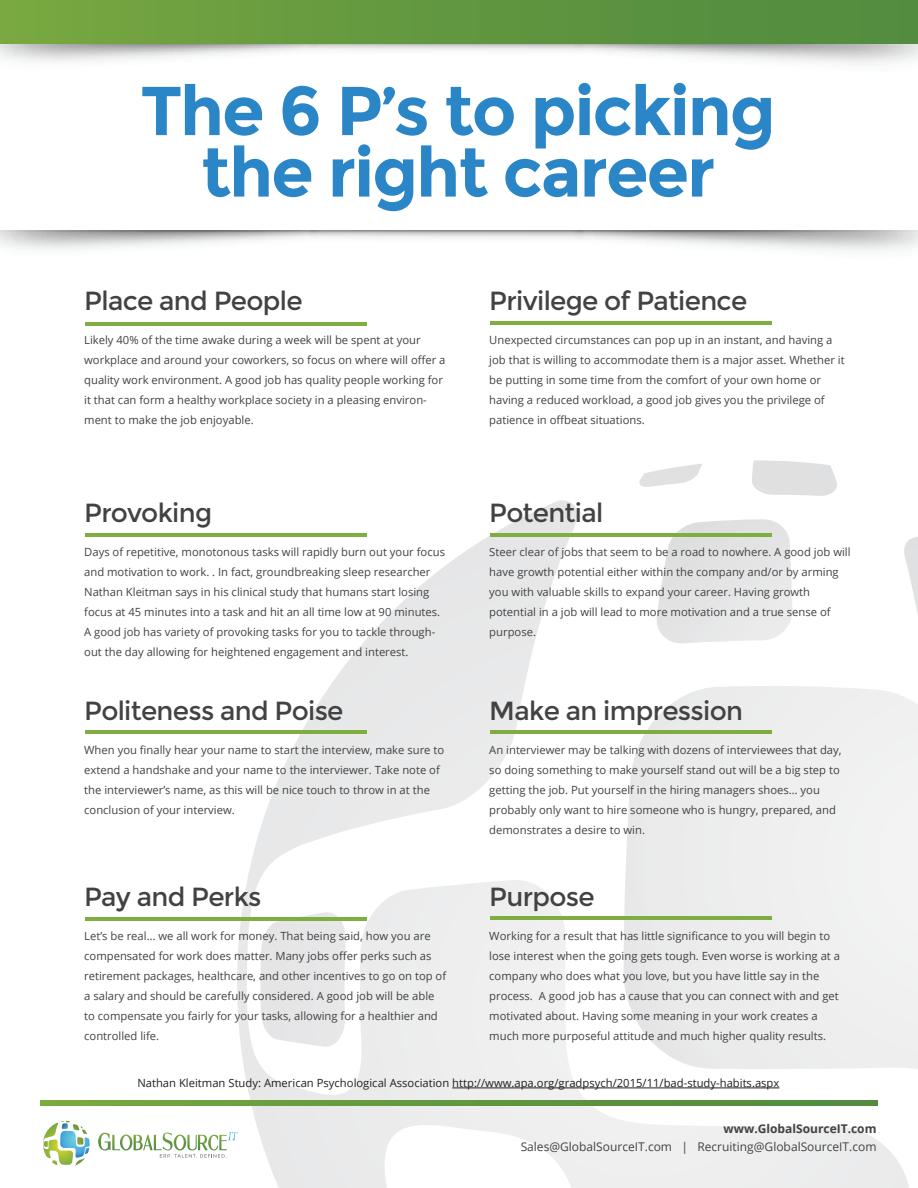
<style>
.page{position:relative;width:918px;height:1188px;background:#fff}
.page>*{position:absolute;margin:0;border:0;box-sizing:border-box;transform-origin:0 0}
.t1{font:700 69px/61.5px "Montserrat";letter-spacing:-.03em;color:#2a86c7;text-align:center}
.t2{font:26.25px "Montserrat";letter-spacing:-.025em;color:#434242}
.t3{font:12px "Open Sans";color:#434242}
.t4{font:700 12px "Open Sans";color:#434242}
.t5{font:11.25px/20px "Open Sans";color:#434242}
.t6{font:11.25px "Open Sans";color:#231f20}
</style>
<div class="page">
<div style="left:911px;top:701px;width:7px;height:368px;background:#f2f2f3"></div>
<svg style="left:237px;top:500px;width:674px;height:688px"></svg>
<svg style="left:260px;top:910px;width:86px;height:138px;background:#e9e9ea"></svg>
<svg style="left:639px;top:464px;width:63px;height:23px"></svg>
<svg style="left:901px;top:535px;width:17px;height:119px"></svg>
<svg style="left:752px;top:460px;width:85px;height:36px;background:#e4e4e5"></svg>
<div style="left:0;top:0;width:918px;height:44px;background:linear-gradient(to right,#77a640,#4f893f)"></div>
<svg style="left:41px;top:1100px;width:837px;height:5px;background:#62983f"></svg>
<svg style="left:43px;top:1121px;width:47px;height:45px"></svg>
<svg style="left:98px;top:1132px;width:140px;height:26px"></svg>
<hr style="left:85px;top:322px;width:282px;height:3px;background:#7fae40">
<hr style="left:490px;top:321px;width:282px;height:4px;background:#7fae40">
<hr style="left:85px;top:533px;width:282px;height:4px;background:#7fae40">
<hr style="left:490px;top:533px;width:282px;height:3px;background:#7fae40">
<hr style="left:85px;top:730px;width:282px;height:4px;background:#7fae40">
<hr style="left:490px;top:730px;width:282px;height:3px;background:#7fae40">
<hr style="left:85px;top:917px;width:282px;height:4px;background:#7fae40">
<hr style="left:490px;top:917px;width:282px;height:3px;background:#7fae40">
<hr style="left:452px;top:1088px;width:327px;height:1px;background:#231f20">
<h1 class="t1" style="left:140px;top:80px;width:637px">The 6 P’s to picking the right career</h1>
<h2 class="t2" style="left:84px;top:286px;width:220px">Place and People</h2>
<p class="t5" style="left:84px;top:330px;width:363px">Likely 40% of the time awake during a week will be spent at your workplace and around your coworkers, so focus on where will offer a quality work environment. A good job has quality people working for it that can form a healthy workplace society in a pleasing environ&shy;ment to make the job enjoyable.</p>
<h2 class="t2" style="left:84px;top:498px;width:129px">Provoking</h2>
<p class="t5" style="left:84px;top:542px;width:362px">Days of repetitive, monotonous tasks will rapidly burn out your focus and motivation to work. . In fact, groundbreaking sleep researcher Nathan Kleitman says in his clinical study that humans start losing focus at 45 minutes into a task and hit an all time low at 90 minutes.<br>A good job has variety of provoking tasks for you to tackle through&shy;out the day allowing for heightened engagement and interest.</p>
<h2 class="t2" style="left:84px;top:695px;width:261px">Politeness and Poise</h2>
<p class="t5" style="left:84px;top:739px;width:362px">When you finally hear your name to start the interview, make sure to extend a handshake and your name to the interviewer. Take note of the interviewer’s name, as this will be nice touch to throw in at the conclusion of your interview.</p>
<h2 class="t2" style="left:489px;top:286px;width:259px">Privilege of Patience</h2>
<p class="t5" style="left:489px;top:330px;width:357px">Unexpected circumstances can pop up in an instant, and having a job that is willing to accommodate them is a major asset. Whether it be putting in some time from the comfort of your own home or having a reduced workload, a good job gives you the privilege of patience in offbeat situations.</p>
<h2 class="t2" style="left:489px;top:498px;width:115px">Potential</h2>
<p class="t5" style="left:489px;top:542px;width:363px">Steer clear of jobs that seem to be a road to nowhere. A good job will have growth potential either within the company and/or by arming you with valuable skills to expand your career. Having growth potential in a job will lead to more motivation and a true sense of purpose.</p>
<h2 class="t2" style="left:489px;top:695px;width:255px">Make an impression</h2>
<p class="t5" style="left:489px;top:739px;width:354px">An interviewer may be talking with dozens of interviewees that day, so doing something to make yourself stand out will be a big step to getting the job. Put yourself in the hiring managers shoes… you probably only want to hire someone who is hungry, prepared, and demonstrates a desire to win.</p>
<h2 class="t2" style="left:84px;top:882px;width:179px">Pay and Perks</h2>
<p class="t5" style="left:84px;top:925px;width:364px">Let’s be real… we all work for money. That being said, how you are compensated for work does matter. Many jobs offer perks such as retirement packages, healthcare, and other incentives to go on top of a salary and should be carefully considered. A good job will be able to compensate you fairly for your tasks, allowing for a healthier and controlled life.</p>
<h2 class="t2" style="left:489px;top:882px;width:107px">Purpose</h2>
<p class="t5" style="left:489px;top:925px;width:352px">Working for a result that has little significance to you will begin to lose interest when the going gets tough. Even worse is working at a company who does what you love, but you have little say in the process. A good job has a cause that you can connect with and get motivated about. Having some meaning in your work creates a much more purposeful attitude and much higher quality results.</p>
<p class="t6" style="left:137px;top:1075px;width:644px">Nathan Kleitman Study: American Psychological Association http://www.apa.org/gradpsych/2015/11/bad-study-habits.aspx</p>
<p class="t4" style="left:724px;top:1120px;width:154px">www.GlobalSourceIT.com</p>
<p class="t3" style="left:521px;top:1139px;width:357px">Sales@GlobalSourceIT.com | Recruiting@GlobalSourceIT.com</p>
</div>
